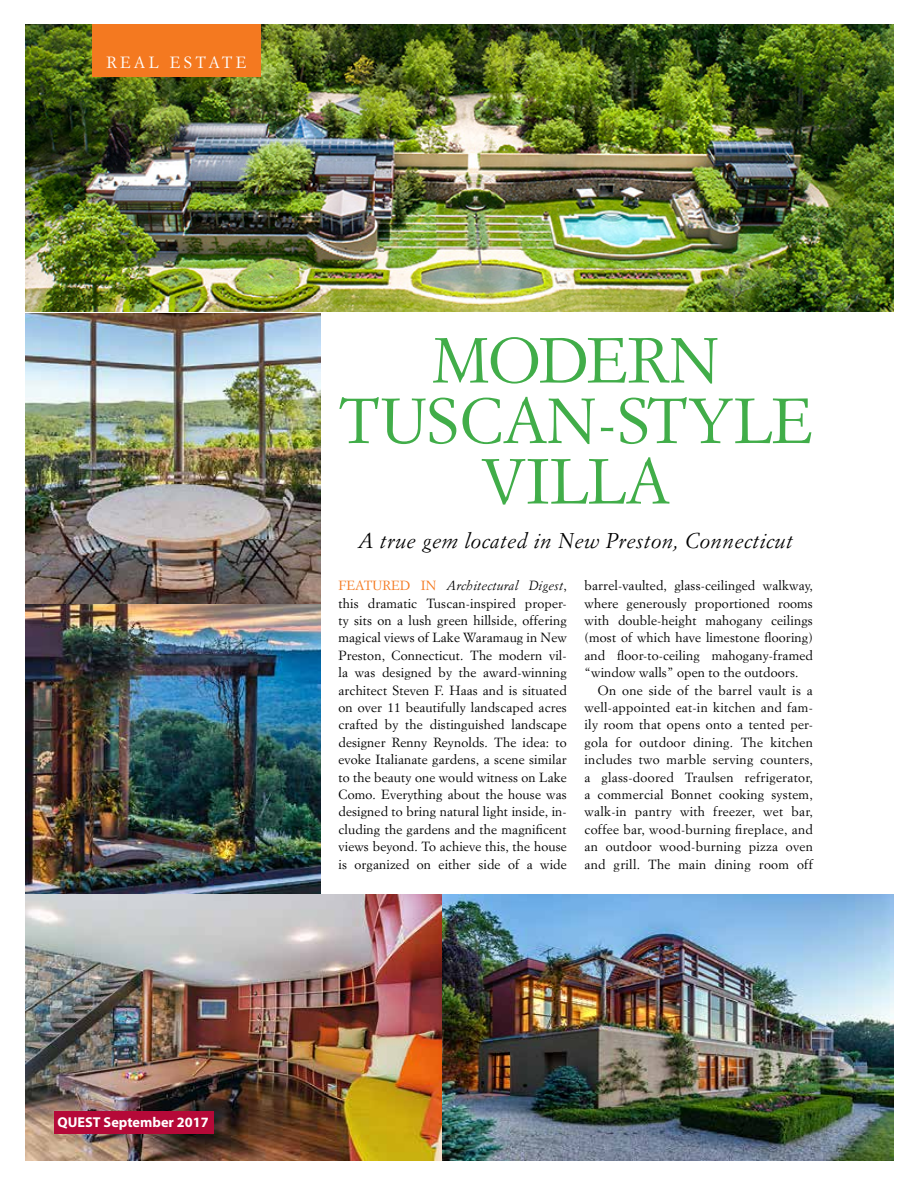
<style>
.page{position:relative;width:918px;height:1188px;background:#fff}
.page>*{position:absolute;margin:0;border:0;box-sizing:border-box;transform-origin:0 0}
.t1{font:62.25px/60.4px "Simoncini Garamond";letter-spacing:-.02em;color:#41ad49;text-align:center}
.t2{font:italic 21px "Simoncini Garamond";letter-spacing:.02em;color:#000}
.t3{font:15.9px "Simoncini Garamond";letter-spacing:.2em;color:#fff}
.t4{font:700 14.25px "Myriad Pro";color:#fff}
.t5{font:13.05px/17.4px "Simoncini Garamond";letter-spacing:.01em;color:#000;text-align:justify}
.t6{font:8.7px "Simoncini Garamond";letter-spacing:.2em;color:#fff}
.s1{font-family:"Meta Plus";font-weight:900;font-size:10.2px}
.s2{color:#f47920}
.s3{font-style:italic}
</style>
<div class="page">
<img style="left:26px;top:24px;width:867px;height:288px">
<img style="left:443px;top:895px;width:450px;height:265px">
<img style="left:26px;top:895px;width:415px;height:265px">
<div style="left:92px;top:24px;width:169px;height:53px;background:#f47920"></div>
<img style="left:26px;top:313px;width:295px;height:290px">
<img style="left:26px;top:605px;width:295px;height:288px">
<div style="left:54px;top:1111px;width:159px;height:23px;background:#b50938"></div>
<p class="t3" style="left:107px;top:53px;width:141px">REAL ESTATE</p>
<p class="t4" style="left:57px;top:1113px;width:153px">QUEST September 2017</p>
<p class="t6" style="left:92px;top:1121px;width:56px"><span class="s1">00</span> QUEST</p>
<h1 class="t1" style="left:338px;top:329px;width:476px">MODERN<br>TUSCAN-STYLE<br>VILLA</h1>
<h2 class="t2" style="left:359px;top:528px;width:436px">A true gem located in New Preston, Connecticut</h2>
<p class="t5" style="left:338px;top:577px;width:230px"><span class="s2">FEATURED IN</span> <span class="s3">Architectural Digest</span>, this dramatic Tuscan-inspired proper&shy;ty sits on a lush green hillside, offering magical views of Lake Waramaug in New Preston, Connecticut. The modern vil&shy;la was designed by the award-winning architect Steven F. Haas and is situated on over 11 beautifully landscaped acres crafted by the distinguished landscape designer Renny Reynolds. The idea: to evoke Italianate gardens, a scene similar to the beauty one would witness on Lake Como. Everything about the house was designed to bring natural light inside, in&shy;cluding the gardens and the magnificent views beyond. To achieve this, the house is organized on either side of a wide</p>
<p class="t5" style="left:585px;top:577px;width:230px">barrel-vaulted, glass-ceilinged walkway, where generously proportioned rooms with double-height mahogany ceilings (most of which have limestone flooring) and floor-to-ceiling mahogany-framed “window walls” open to the outdoors.</p>
<p class="t5" style="left:585px;top:681px;width:230px;text-indent:13px">On one side of the barrel vault is a well-appointed eat-in kitchen and fam&shy;ily room that opens onto a tented per&shy;gola for outdoor dining. The kitchen includes two marble serving counters, a glass-doored Traulsen refrigerator, a commercial Bonnet cooking system, walk-in pantry with freezer, wet bar, coffee bar, wood-burning fireplace, and an outdoor wood-burning pizza oven and grill. The main dining room off</p>
</div>
